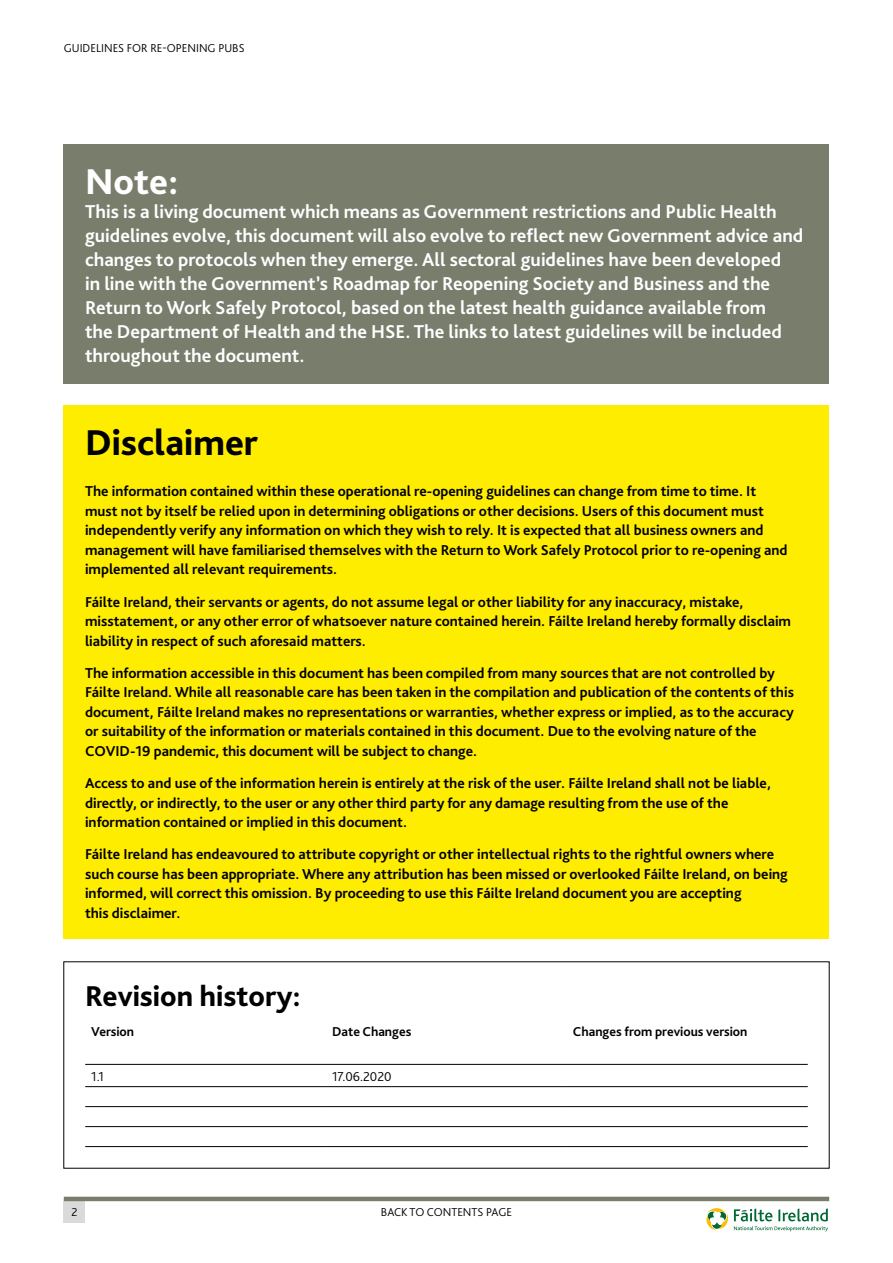
<style>
.page{position:relative;width:893px;height:1263px;background:#fff}
.page>*{position:absolute;margin:0;border:0;box-sizing:border-box;transform-origin:0 0}
.t1{font:800 37.5px "Bliss Pro";color:#000}
.t2{font:800 37.5px "Bliss Pro";color:#fff}
.t3{font:800 30px "Bliss Pro";color:#000}
.t4{font:700 19.5px/24px "Bliss Pro";color:#fff}
.t5{font:700 15px/19.5px "Bliss Pro";color:#000}
.t6{font:700 13.5px "Bliss Pro";color:#000}
.t7{font:300 13.5px "Bliss Pro";color:#000}
.t8{font:300 12px "Bliss Pro";color:#000}
</style>
<div class="page">
<div style="left:64px;top:1201px;width:21px;height:21px;background:#dadada"></div>
<svg style="left:706px;top:1208px;width:122px;height:23px"></svg>
<hr style="left:64px;top:1197px;width:765px;height:4px;background:#787d6c">
<div style="left:64px;top:406px;width:765px;height:533px;background:#ffed00"></div>
<div style="left:64px;top:144px;width:765px;height:239px;background:#787d6c"></div>
<hr style="left:85px;top:1064px;width:241px;height:1px;background:#000">
<hr style="left:326px;top:1064px;width:241px;height:1px;background:#000">
<hr style="left:567px;top:1064px;width:241px;height:1px;background:#000">
<hr style="left:85px;top:1086px;width:241px;height:1px;background:#000">
<hr style="left:326px;top:1086px;width:241px;height:1px;background:#000">
<hr style="left:567px;top:1086px;width:241px;height:1px;background:#000">
<hr style="left:85px;top:1106px;width:241px;height:1px;background:#000">
<hr style="left:326px;top:1106px;width:241px;height:1px;background:#000">
<hr style="left:567px;top:1106px;width:241px;height:1px;background:#000">
<hr style="left:85px;top:1126px;width:241px;height:1px;background:#000">
<hr style="left:326px;top:1126px;width:241px;height:1px;background:#000">
<hr style="left:567px;top:1126px;width:241px;height:1px;background:#000">
<hr style="left:85px;top:1146px;width:241px;height:1px;background:#000">
<hr style="left:326px;top:1146px;width:241px;height:1px;background:#000">
<hr style="left:567px;top:1146px;width:241px;height:1px;background:#000">
<p class="t8" style="left:64px;top:40px;width:182px">GUIDELINES FOR RE-OPENING PUBS</p>
<h1 class="t2" style="left:85px;top:158px;width:95px">Note:</h1>
<p class="t4" style="left:85px;top:199px;width:720px">This is a living document which means as Government restrictions and Public Health guidelines evolve, this document will also evolve to reflect new Government advice and changes to protocols when they emerge. All sectoral guidelines have been developed<br>in line with the Government’s Roadmap for Reopening Society and Business and the Return to Work Safely Protocol, based on the latest health guidance available from<br>the Department of Health and the HSE. The links to latest guidelines will be included throughout the document.</p>
<h1 class="t1" style="left:85px;top:420px;width:175px">Disclaimer</h1>
<p class="t5" style="left:85px;top:481px;width:704px">The information contained within these operational re-opening guidelines can change from time to time. It must not by itself be relied upon in determining obligations or other decisions. Users of this document must independently verify any information on which they wish to rely. It is expected that all business owners and management will have familiarised themselves with the Return to Work Safely Protocol prior to re-opening and implemented all relevant requirements.</p>
<p class="t5" style="left:85px;top:591px;width:708px">Fáilte Ireland, their servants or agents, do not assume legal or other liability for any inaccuracy, mistake, misstatement, or any other error of whatsoever nature contained herein. Fáilte Ireland hereby formally disclaim liability in respect of such aforesaid matters.</p>
<p class="t5" style="left:85px;top:663px;width:710px">The information accessible in this document has been compiled from many sources that are not controlled by Fáilte Ireland. While all reasonable care has been taken in the compilation and publication of the contents of this document, Fáilte Ireland makes no representations or warranties, whether express or implied, as to the accuracy or suitability of the information or materials contained in this document. Due to the evolving nature of the COVID-19 pandemic, this document will be subject to change.</p>
<p class="t5" style="left:85px;top:773px;width:687px">Access to and use of the information herein is entirely at the risk of the user. Fáilte Ireland shall not be liable, directly, or indirectly, to the user or any other third party for any damage resulting from the use of the information contained or implied in this document.</p>
<p class="t5" style="left:85px;top:844px;width:704px">Fáilte Ireland has endeavoured to attribute copyright or other intellectual rights to the rightful owners where such course has been appropriate. Where any attribution has been missed or overlooked Fáilte Ireland, on being informed, will correct this omission. By proceeding to use this Fáilte Ireland document you are accepting<br>this disclaimer.</p>
<h2 class="t3" style="left:85px;top:977px;width:217px">Revision history:</h2>
<p class="t6" style="left:91px;top:1023px;width:44px">Version</p>
<p class="t6" style="left:332px;top:1023px;width:81px">Date Changes</p>
<p class="t6" style="left:573px;top:1023px;width:176px">Changes from previous version</p>
<p class="t7" style="left:91px;top:1068px;width:14px">1.1</p>
<p class="t7" style="left:332px;top:1068px;width:61px">17.06.2020</p>
<p class="t8" style="left:71px;top:1205px;width:8px">2</p>
<p class="t8" style="left:381px;top:1204px;width:133px">BACK TO CONTENTS PAGE</p>
</div>
